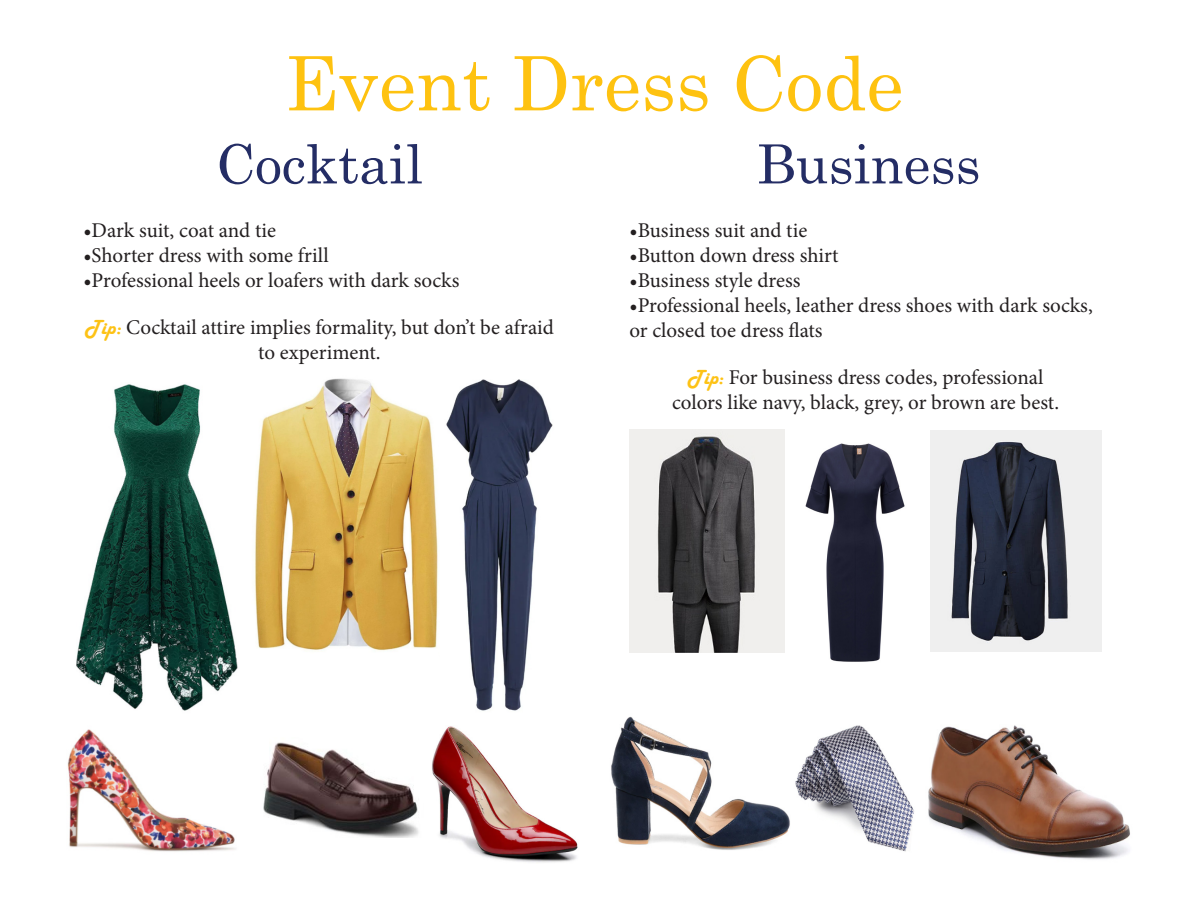
<style>
.page{position:relative;width:1188px;height:918px;background:#fff}
.page>*{position:absolute;margin:0;border:0;box-sizing:border-box;transform-origin:0 0}
.t1{font:75px "Century Schoolbook";color:#fec210}
.t2{font:54px "Century Schoolbook";color:#242d65}
.t3{font:21px/25.2px "Minion Pro";letter-spacing:-.005em;color:#231f20;text-align:center}
.s1{font-family:"Harlow Solid";color:#fdc215}
</style>
<div class="page">
<img style="left:805px;top:443px;width:100px;height:219px">
<img style="left:931px;top:430px;width:171px;height:222px">
<img style="left:76px;top:384px;width:162px;height:327px">
<img style="left:629px;top:429px;width:155px;height:224px">
<img style="left:255px;top:378px;width:183px;height:273px">
<img style="left:446px;top:379px;width:107px;height:332px">
<img style="left:611px;top:716px;width:179px;height:134px">
<img style="left:928px;top:725px;width:202px;height:135px">
<img style="left:795px;top:725px;width:119px;height:127px">
<img style="left:263px;top:742px;width:156px;height:96px">
<img style="left:67px;top:729px;width:169px;height:123px">
<img style="left:432px;top:726px;width:146px;height:137px">
<p class="t1" style="left:284px;top:20px;width:621px">Event Dress Code</p>
<p class="t2" style="left:216px;top:119px;width:209px">Cocktail</p>
<p class="t3" style="left:83px;top:217px;width:194px">•Dark suit, coat and tie</p>
<p class="t3" style="left:83px;top:243px;width:247px">•Shorter dress with some frill</p>
<p class="t3" style="left:83px;top:268px;width:378px">•Professional heels or loafers with dark socks</p>
<p class="t3" style="left:85px;top:315px;width:470px"><span class="s1">Tip:</span> Cocktail attire implies formality, but don’t be afraid to experiment.</p>
<p class="t2" style="left:757px;top:119px;width:225px">Business</p>
<p class="t3" style="left:629px;top:217px;width:179px">•Business suit and tie</p>
<p class="t3" style="left:629px;top:243px;width:211px">•Button down dress shirt</p>
<p class="t3" style="left:629px;top:268px;width:172px">•Business style dress</p>
<p class="t3" style="left:629px;top:293px;width:465px;text-align:left">•Professional heels, leather dress shoes with dark socks, or closed toe dress flats</p>
<p class="t3" style="left:688px;top:365px;width:357px"><span class="s1">Tip:</span> For business dress codes, professional</p>
<p class="t3" style="left:672px;top:390px;width:389px">colors like navy, black, grey, or brown are best.</p>
</div>
